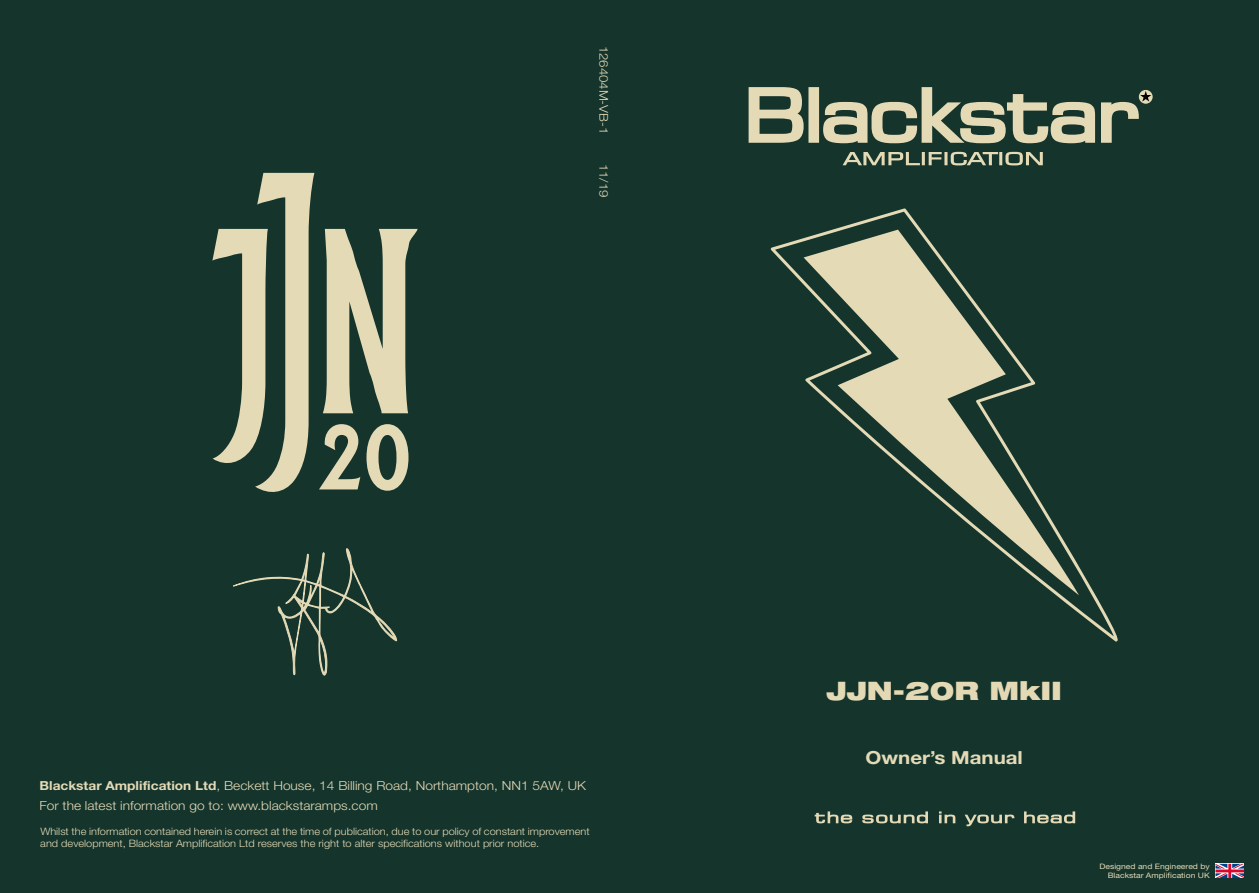
<style>
.page{position:relative;width:1259px;height:893px;background:#14342c}
.page>*{position:absolute;margin:0;border:0;box-sizing:border-box;transform-origin:0 0}
.t1{font:900 expanded 25.5px "Helvetica Neue LT Std";color:#e4d9b5}
.t2{font:700 18px "Helvetica Neue";color:#e4dab6;scale:1.14 1}
.t3{font:300 12.45px/20.4px "Helvetica Neue";color:#e4dab6;scale:1.1 1}
.t4{font:300 12px "Helvetica Neue";color:#e4dab6;scale:1.1 1}
.t5{font:300 10.2px/12.3px "Helvetica Neue";color:#e4dab6;scale:1.08 1}
.t6{font:7.5px/9px "Helvetica Neue";color:#e4dab6;text-align:right;scale:1.14 1}
.s1{font-weight:700}
</style>
<div class="page">
<svg style="left:1138px;top:90px;width:14px;height:14px"></svg>
<svg style="left:748px;top:87px;width:347px;height:56px"></svg>
<svg style="left:843px;top:152px;width:199px;height:13px"></svg>
<svg style="left:1215px;top:864px;width:29px;height:14px"></svg>
<svg style="left:1101px;top:91px;width:50px;height:52px"></svg>
<svg style="left:814px;top:811px;width:38px;height:12px"></svg>
<svg style="left:862px;top:811px;width:66px;height:12px"></svg>
<svg style="left:939px;top:811px;width:16px;height:12px"></svg>
<svg style="left:965px;top:815px;width:49px;height:11px"></svg>
<svg style="left:1024px;top:811px;width:51px;height:12px"></svg>
<svg style="left:770px;top:208px;width:348px;height:433px"></svg>
<svg style="left:233px;top:548px;width:165px;height:128px"></svg>
<svg style="left:212px;top:173px;width:206px;height:319px"></svg>
<p class="t4" style="left:613px;top:46px;width:82px;rotate:90deg">126404M-VB-1</p>
<p class="t4" style="left:613px;top:164px;width:32px;rotate:90deg">11/19</p>
<p class="t3" style="left:40px;top:774px;width:498px"><span class="s1">Blackstar Amplification Ltd</span>, Beckett House, 14 Billing Road, Northampton, NN1 5AW, UK<br>For the latest information go to: www.blackstaramps.com</p>
<p class="t5" style="left:40px;top:824px;width:510px">Whilst the information contained herein is correct at the time of publication, due to our policy of constant improvement and development, Blackstar Amplification Ltd reserves the right to alter specifications without prior notice.</p>
<h1 class="t1" style="left:826px;top:674px;width:237px">JJN-20R MkII</h1>
<h2 class="t2" style="left:865px;top:744px;width:139px">Owner’s Manual</h2>
<p class="t6" style="left:1099px;top:862px;width:98px">Designed and Engineered by<br>Blackstar Amplification UK</p>
</div>
